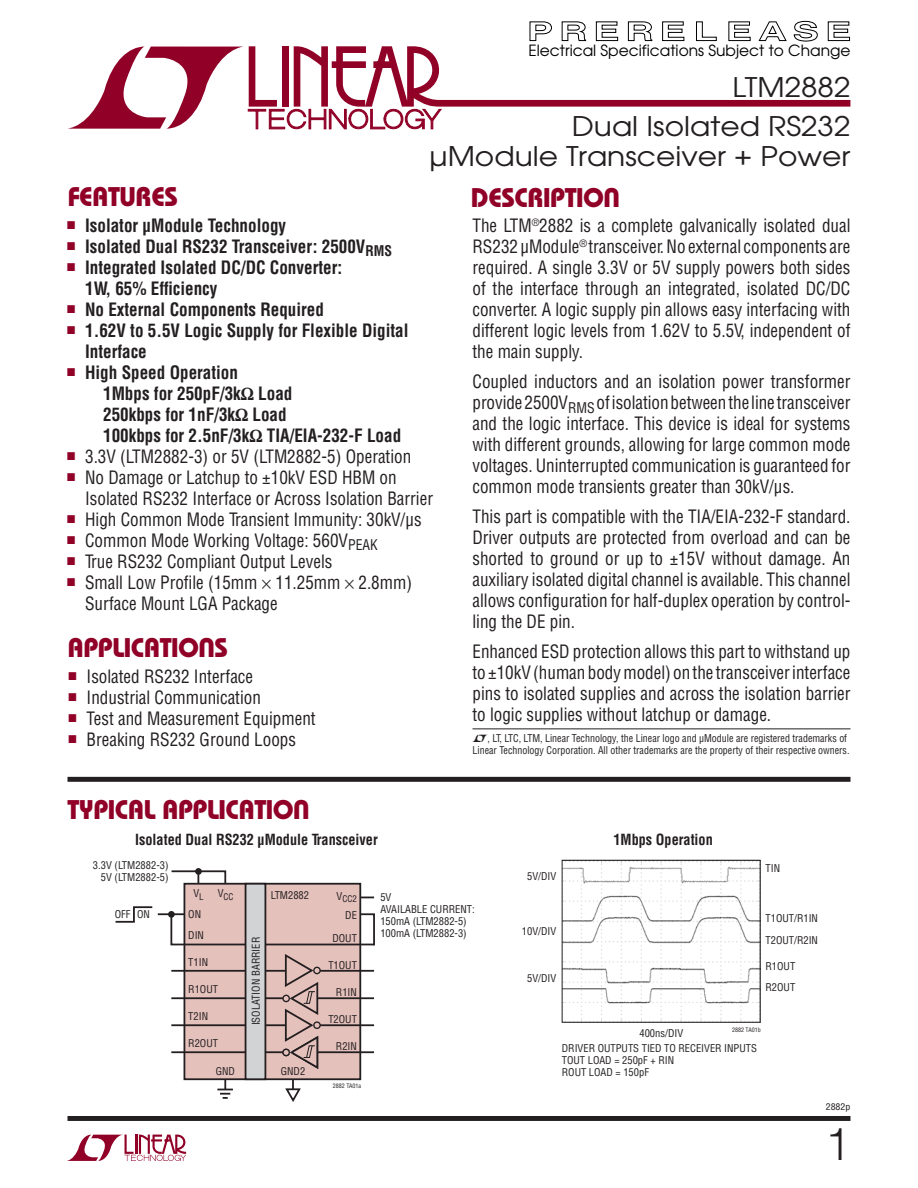
<style>
.page{position:relative;width:918px;height:1188px;background:#fff}
.page>*{position:absolute;margin:0;border:0;box-sizing:border-box;transform-origin:0 0}
.t1{font:300 45px "Helvetica";color:#231f20}
.t2{font:27px "Linear Bauhaus";letter-spacing:-.02em;color:#900027}
.t3{font:27px/30px "Avant Garde";color:#231f20;text-align:right;scale:1.1 1}
.t4{font:18px/21px "Linear Helv Cond";color:#231f20;text-align:justify;scale:.95 1}
.t5{font:700 18px/21px "Linear Helv Cond";color:#231f20;scale:.95 1}
.t6{font:15.45px "Avant Garde";color:#000}
.t7{font:700 15px "Linear Helv Cond";color:#231f20;scale:.95 1}
.t8{font:10.5px/12px "Linear Helv Cond";color:#231f20}
.t9{font:10.5px/12px "Linear Helv Cond";color:#231f20;text-align:right;scale:.95 1}
.t10{font:9px "Linear Helv Cond";color:#231f20}
.t11{font:9px "Linear Helv Cond";color:#231f20;scale:1.1 1}
.t12{font:6px "Linear Helv Cond";color:#231f20}
</style>
<div class="page">
<svg style="left:67px;top:1135px;width:119px;height:26px"></svg>
<div style="left:68px;top:1116px;width:782px;height:5px;background:#231f20"></div>
<svg style="left:68px;top:21px;width:782px;height:108px"></svg>
<div style="left:68px;top:777px;width:782px;height:5px;background:#231f20"></div>
<hr style="left:472px;top:728px;width:378px;height:1px;background:#231f20">
<svg style="left:115px;top:869px;width:260px;height:233px"></svg>
<img style="left:564px;top:862px;width:195px;height:159px">
<div style="left:562px;top:860px;width:199px;height:163px;border:1px solid #231f20"></div>
<p class="t6" style="left:528px;top:42px;width:324px">Electrical Specifications Subject to Change</p>
<h2 class="t3" style="left:732px;top:73px;width:109px">LTM2882</h2>
<h2 class="t2" style="left:68px;top:187px;width:112px">FEATURES</h2>
<h2 class="t3" style="left:430px;top:112px;width:384px">Dual Isolated RS232<br>µModule Transceiver + Power</h2>
<h2 class="t2" style="left:471px;top:188px;width:151px">DESCRIPTION</h2>
<p class="t5" style="left:67px;top:217px;width:232px"><sup>■</sup> Isolator μModule Technology</p>
<p class="t5" style="left:67px;top:238px;width:344px"><sup>■</sup> Isolated Dual RS232 Transceiver: 2500V<sub>RMS</sub></p>
<p class="t5" style="left:85px;top:259px;width:272px;text-indent:-18px"><sup>■</sup> Integrated Isolated DC/DC Converter:<br>1W, 65% Efficiency</p>
<p class="t5" style="left:67px;top:301px;width:272px"><sup>■</sup> No External Components Required</p>
<p class="t5" style="left:85px;top:322px;width:342px;text-indent:-18px"><sup>■</sup> 1.62V to 5.5V Logic Supply for Flexible Digital<br>Interface</p>
<p class="t5" style="left:103px;top:364px;width:315px;text-indent:-36px"><sup>■</sup> High Speed Operation<br>1Mbps for 250pF/3kΩ Load<br>250kbps for 1nF/3kΩ Load<br>100kbps for 2.5nF/3kΩ TIA/EIA-232-F Load</p>
<p class="t4" style="left:67px;top:448px;width:364px"><sup>■</sup> 3.3V (LTM2882-3) or 5V (LTM2882-5) Operation</p>
<p class="t4" style="left:85px;top:469px;width:368px;text-indent:-18px"><sup>■</sup> No Damage or Latchup to ±10kV ESD HBM on<br>Isolated RS232 Interface or Across Isolation Barrier</p>
<p class="t4" style="left:67px;top:511px;width:375px"><sup>■</sup> High Common Mode Transient Immunity: 30kV/μs</p>
<p class="t4" style="left:67px;top:532px;width:329px"><sup>■</sup> Common Mode Working Voltage: 560V<sub>PEAK</sub></p>
<p class="t4" style="left:67px;top:553px;width:281px"><sup>■</sup> True RS232 Compliant Output Levels</p>
<p class="t4" style="left:85px;top:574px;width:346px;text-indent:-18px"><sup>■</sup> Small Low Profile (15mm 11.25mm 2.8mm)<br>Surface Mount LGA Package</p>
<h2 class="t2" style="left:68px;top:638px;width:162px">APPLICATIONS</h2>
<p class="t4" style="left:69px;top:669px;width:196px"><sup>■</sup> Isolated RS232 Interface</p>
<p class="t4" style="left:69px;top:690px;width:204px"><sup>■</sup> Industrial Communication</p>
<p class="t4" style="left:69px;top:711px;width:262px"><sup>■</sup> Test and Measurement Equipment</p>
<p class="t4" style="left:69px;top:732px;width:241px"><sup>■</sup> Breaking RS232 Ground Loops</p>
<h2 class="t2" style="left:68px;top:799px;width:244px">TYPICAL APPLICATION</h2>
<p class="t7" style="left:135px;top:835px;width:257px">Isolated Dual RS232 μModule Transceiver</p>
<p class="t8" style="left:93px;top:860px;width:77px;text-align:right">3.3V (LTM2882-3)<br>5V (LTM2882-5)</p>
<p class="t4" style="left:472px;top:217px;width:399px">The LTM<sup>®</sup>2882 is a complete galvanically isolated dual RS232 μModule<sup>®</sup> transceiver. No external components are required. A single 3.3V or 5V supply powers both sides of the interface through an integrated, isolated DC/DC converter. A logic supply pin allows easy interfacing with different logic levels from 1.62V to 5.5V, independent of the main supply.</p>
<p class="t4" style="left:472px;top:373px;width:399px">Coupled inductors and an isolation power transformer provide 2500V<sub>RMS</sub> of isolation between the line transceiver and the logic interface. This device is ideal for systems with different grounds, allowing for large common mode voltages. Uninterrupted communication is guaranteed for common mode transients greater than 30kV/μs.</p>
<p class="t4" style="left:472px;top:508px;width:399px">This part is compatible with the TIA/EIA-232-F standard.<br>Driver outputs are protected from overload and can be shorted to ground or up to ±15V without damage. An auxiliary isolated digital channel is available. This channel allows configuration for half-duplex operation by control&shy;ling the DE pin.</p>
<p class="t4" style="left:472px;top:643px;width:399px">Enhanced ESD protection allows this part to withstand up to ±10kV (human body model) on the transceiver interface pins to isolated supplies and across the isolation barrier to logic supplies without latchup or damage.</p>
<p class="t9" style="left:472px;top:734px;width:398px">, LT, LTC, LTM, Linear Technology, the Linear logo and μModule are registered trademarks of<br>Linear Technology Corporation. All other trademarks are the property of their respective owners.</p>
<p class="t8" style="left:527px;top:871px;width:31px">5V/DIV</p>
<p class="t7" style="left:614px;top:835px;width:106px">1Mbps Operation</p>
<p class="t8" style="left:766px;top:864px;width:16px">TIN</p>
<p class="t8" style="left:115px;top:910px;width:37px">OFF ON</p>
<p class="t8" style="left:193px;top:889px;width:12px">V<sub>L</sub></p>
<p class="t10" style="left:218px;top:893px;width:17px"><sup>V</sup>CC</p>
<p class="t8" style="left:188px;top:905px;width:17px;line-height:21px">ON<br>DIN</p>
<p class="t8" style="left:188px;top:958px;width:21px">T1IN</p>
<p class="t8" style="left:188px;top:985px;width:31px">R1OUT</p>
<p class="t8" style="left:188px;top:1012px;width:21px">T2IN</p>
<p class="t8" style="left:188px;top:1039px;width:31px">R2OUT</p>
<p class="t8" style="left:271px;top:890px;width:40px">LTM2882</p>
<p class="t8" style="left:251px;top:1025px;width:90px;rotate:-90deg">ISOLATION BARRIER</p>
<p class="t8" style="left:216px;top:1067px;width:21px">GND</p>
<p class="t8" style="left:281px;top:1067px;width:26px">GND2</p>
<p class="t10" style="left:337px;top:896px;width:22px"><sup>V</sup>CC2</p>
<p class="t8" style="left:345px;top:911px;width:13px">DE</p>
<p class="t8" style="left:332px;top:933px;width:26px">DOUT</p>
<p class="t8" style="left:328px;top:960px;width:30px">T1OUT</p>
<p class="t8" style="left:336px;top:987px;width:23px">R1IN</p>
<p class="t8" style="left:328px;top:1014px;width:30px">T2OUT</p>
<p class="t8" style="left:336px;top:1041px;width:23px">R2IN</p>
<p class="t12" style="left:333px;top:1084px;width:30px">2882 TA01a</p>
<p class="t8" style="left:380px;top:893px;width:96px">5V<br>AVAILABLE CURRENT:<br>150mA (LTM2882-5)<br>100mA (LTM2882-3)</p>
<p class="t8" style="left:522px;top:927px;width:36px">10V/DIV</p>
<p class="t8" style="left:527px;top:973px;width:31px">5V/DIV</p>
<p class="t8" style="left:766px;top:908px;width:54px;line-height:22.5px">T1OUT/R1IN<br>T2OUT/R2IN</p>
<p class="t8" style="left:766px;top:957px;width:31px;line-height:20.7px">R1OUT<br>R2OUT</p>
<p class="t12" style="left:732px;top:1027px;width:30px">2882 TA01b</p>
<p class="t8" style="left:562px;top:1026px;width:197px;line-height:15.1px;text-align:center">400ns/DIV<br>DRIVER OUTPUTS TIED TO RECEIVER INPUTS</p>
<p class="t8" style="left:562px;top:1055px;width:114px">TOUT LOAD = 250pF + RIN<br>ROUT LOAD = 150pF</p>
<p class="t11" style="left:826px;top:1104px;width:24px">2882p</p>
<h1 class="t1" style="left:825px;top:1121px;width:27px">1</h1>
</div>
